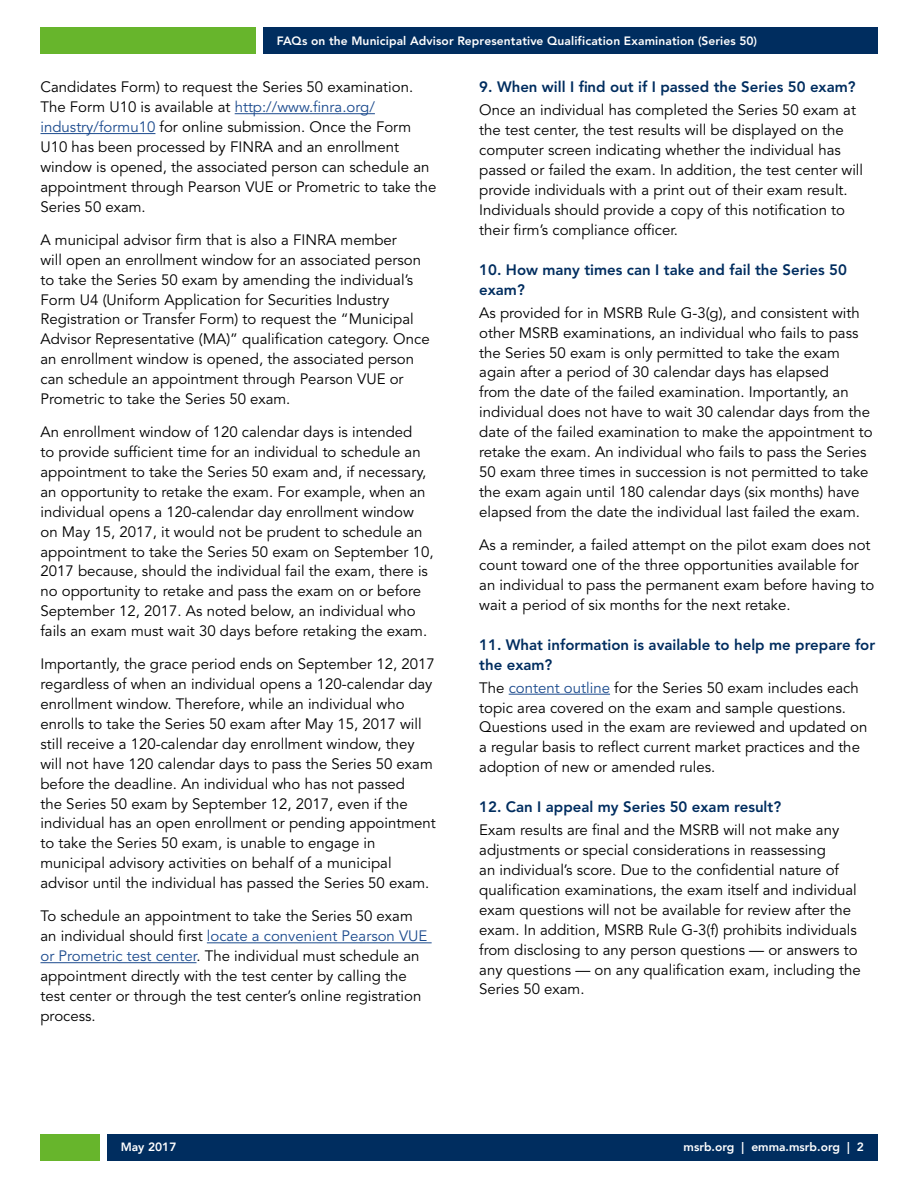
<style>
.page{position:relative;width:918px;height:1188px;background:#fff}
.page>*{position:absolute;margin:0;border:0;box-sizing:border-box;transform-origin:0 0}
.t1{font:15px/20px "Avenir LT Std";color:#000}
.t2{font:800 15px/19.8px "Avenir LT Std";color:#002d5f}
.t3{font:800 12px "Avenir LT Std";letter-spacing:.01em;color:#fff}
.t4{font:800 12px "Avenir";color:#fff}
.s1{color:#1c4b8e}
</style>
<div class="page">
<div style="left:40px;top:1134px;width:60px;height:27px;background:#67b52c"></div>
<div style="left:107px;top:1134px;width:771px;height:27px;background:#002d5f"></div>
<div style="left:263px;top:27px;width:615px;height:27px;background:#002d5f"></div>
<div style="left:40px;top:27px;width:216px;height:27px;background:#67b52c"></div>
<hr style="left:235px;top:113px;width:140px;height:1px;background:#1c4b8e">
<hr style="left:40px;top:133px;width:115px;height:1px;background:#1c4b8e">
<hr style="left:207px;top:942px;width:225px;height:1px;background:#1c4b8e">
<hr style="left:40px;top:962px;width:157px;height:1px;background:#1c4b8e">
<hr style="left:509px;top:694px;width:101px;height:1px;background:#1c4b8e">
<p class="t3" style="left:277px;top:34px;width:482px">FAQs on the Municipal Advisor Representative Qualification Examination (Series 50)</p>
<p class="t1" style="left:40px;top:78px;width:398px">Candidates Form) to request the Series 50 examination.<br>The Form U10 is available at <span class="s1">http://www.finra.org/ industry/formu10</span> for online submission. Once the Form U10 has been processed by FINRA and an enrollment window is opened, the associated person can schedule an appointment through Pearson VUE or Prometric to take the Series 50 exam.</p>
<p class="t1" style="left:40px;top:230px;width:391px">A municipal advisor firm that is also a FINRA member<br>will open an enrollment window for an associated person to take the Series 50 exam by amending the individual’s Form U4 (Uniform Application for Securities Industry Registration or Transfer Form) to request the “Municipal Advisor Representative (MA)” qualification category. Once an enrollment window is opened, the associated person can schedule an appointment through Pearson VUE or Prometric to take the Series 50 exam.</p>
<p class="t1" style="left:40px;top:423px;width:395px">An enrollment window of 120 calendar days is intended<br>to provide sufficient time for an individual to schedule an appointment to take the Series 50 exam and, if necessary, an opportunity to retake the exam. For example, when an individual opens a 120-calendar day enrollment window on May 15, 2017, it would not be prudent to schedule an appointment to take the Series 50 exam on September 10, 2017 because, should the individual fail the exam, there is no opportunity to retake and pass the exam on or before September 12, 2017. As noted below, an individual who fails an exam must wait 30 days before retaking the exam.</p>
<p class="t1" style="left:40px;top:655px;width:397px">Importantly, the grace period ends on September 12, 2017 regardless of when an individual opens a 120-calendar day enrollment window. Therefore, while an individual who enrolls to take the Series 50 exam after May 15, 2017 will still receive a 120-calendar day enrollment window, they will not have 120 calendar days to pass the Series 50 exam before the deadline. An individual who has not passed<br>the Series 50 exam by September 12, 2017, even if the individual has an open enrollment or pending appointment to take the Series 50 exam, is unable to engage in municipal advisory activities on behalf of a municipal advisor until the individual has passed the Series 50 exam.</p>
<p class="t1" style="left:40px;top:907px;width:388px">To schedule an appointment to take the Series 50 exam an individual should first <span class="s1">locate a convenient Pearson VUE or Prometric test center</span>. The individual must schedule an appointment directly with the test center by calling the test center or through the test center’s online registration process.</p>
<p class="t2" style="left:479px;top:77px;width:378px">9. When will I find out if I passed the Series 50 exam?</p>
<p class="t1" style="left:479px;top:101px;width:385px">Once an individual has completed the Series 50 exam at the test center, the test results will be displayed on the computer screen indicating whether the individual has passed or failed the exam. In addition, the test center will provide individuals with a print out of their exam result.<br>Individuals should provide a copy of this notification to their firm’s compliance officer.</p>
<p class="t2" style="left:479px;top:260px;width:369px">10. How many times can I take and fail the Series 50 exam?</p>
<p class="t1" style="left:479px;top:303px;width:395px">As provided for in MSRB Rule G-3(g), and consistent with other MSRB examinations, an individual who fails to pass the Series 50 exam is only permitted to take the exam again after a period of 30 calendar days has elapsed<br>from the date of the failed examination. Importantly, an individual does not have to wait 30 calendar days from the date of the failed examination to make the appointment to retake the exam. An individual who fails to pass the Series 50 exam three times in succession is not permitted to take the exam again until 180 calendar days (six months) have elapsed from the date the individual last failed the exam.</p>
<p class="t1" style="left:479px;top:535px;width:397px">As a reminder, a failed attempt on the pilot exam does not count toward one of the three opportunities available for an individual to pass the permanent exam before having to wait a period of six months for the next retake.</p>
<p class="t2" style="left:479px;top:635px;width:398px">11. What information is available to help me prepare for the exam?</p>
<p class="t1" style="left:479px;top:678px;width:390px">The <span class="s1">content outline</span> for the Series 50 exam includes each topic area covered on the exam and sample questions.<br>Questions used in the exam are reviewed and updated on a regular basis to reflect current market practices and the adoption of new or amended rules.</p>
<p class="t2" style="left:479px;top:797px;width:303px">12. Can I appeal my Series 50 exam result?</p>
<p class="t1" style="left:479px;top:821px;width:383px">Exam results are final and the MSRB will not make any adjustments or special considerations in reassessing<br>an individual’s score. Due to the confidential nature of qualification examinations, the exam itself and individual exam questions will not be available for review after the exam. In addition, MSRB Rule G-3(f) prohibits individuals from disclosing to any person questions — or answers to any questions — on any qualification exam, including the Series 50 exam.</p>
<p class="t4" style="left:121px;top:1137px;width:57px">May 2017</p>
<p class="t4" style="left:684px;top:1137px;width:182px">msrb.org | emma.msrb.org | 2</p>
</div>
